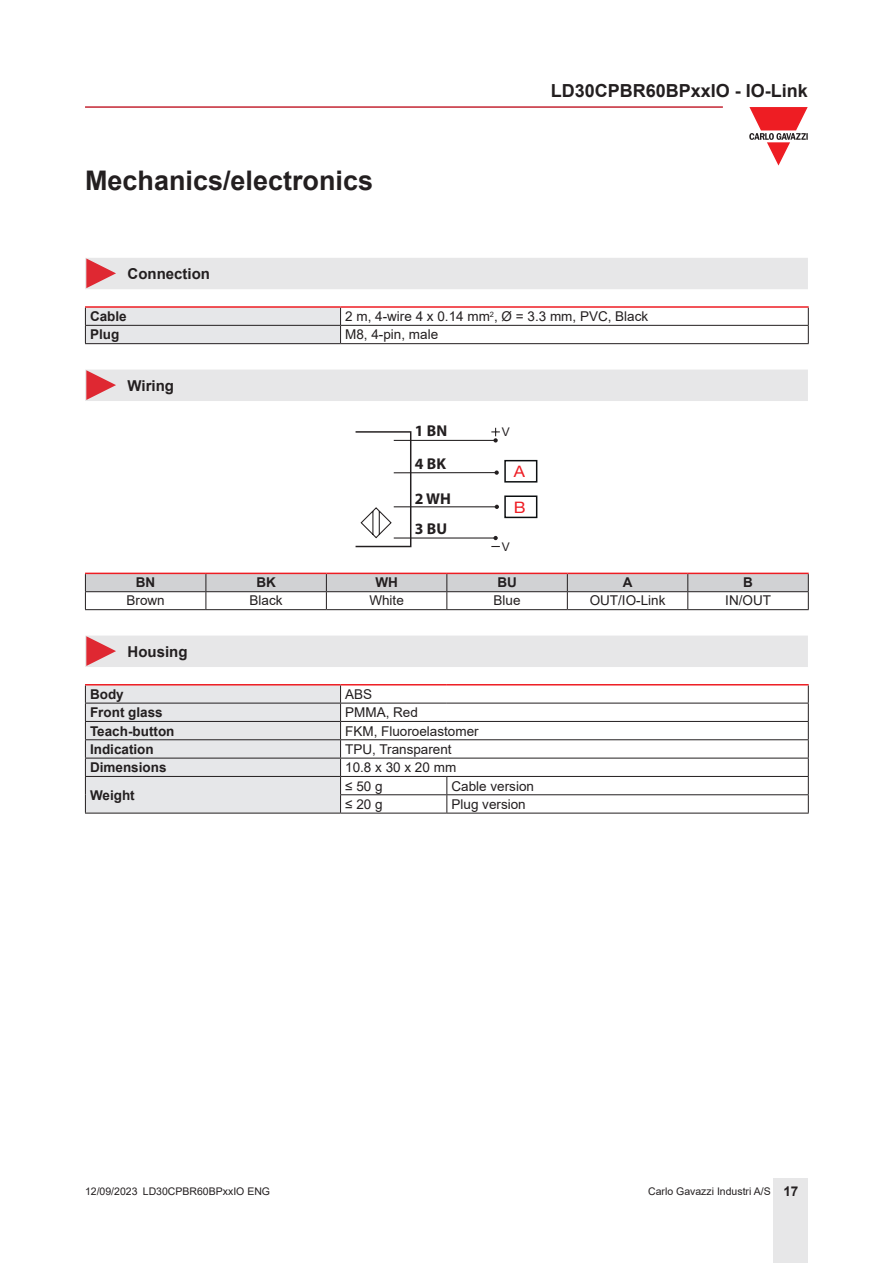
<style>
.page{position:relative;width:893px;height:1263px;background:#fff}
.page>*{position:absolute;margin:0;border:0;box-sizing:border-box;transform-origin:0 0}
.Titolo01{font:700 27px "Arial";color:#231f20}
.t1{font:700 18px "Arial";color:#231f20}
.t2{font:15.9px "Helvetica Neue LT Std";color:#ee1d24;scale:1.09 1}
.t3{font:700 15.75px "Myriad Pro";color:#231f20}
.Titolo03{font:700 15px "Arial";color:#231f20}
.TestoTabella{font:13.5px "Arial";color:#231f20}
.TestoTabellaFndGSx{font:700 13.5px "Arial";color:#231f20}
.TestoTabellaCen{font:13.5px "Arial";color:#231f20}
.TitoloTabellaCen{font:700 13.5px "Arial";color:#231f20}
.t4{font:12px "Arial";color:#231f20}
.t5{font:10.5px "Arial";color:#231f20}
.s1{font-weight:700;font-size:13.5px}
</style>
<div class="page">
<hr style="left:85px;top:106px;width:638px;height:2px;background:#c42633">
<div style="left:774px;top:1178px;width:34px;height:85px;background:#e7e7e8"></div>
<svg style="left:749px;top:107px;width:59px;height:59px"></svg>
<div style="left:85px;top:258px;width:723px;height:31px;background:#e7e7e8"></div>
<hr style="left:85px;top:306px;width:256px;height:2px;background:#ee1d23">
<hr style="left:341px;top:306px;width:468px;height:2px;background:#ee1d23">
<hr style="left:341px;top:325px;width:468px;height:1px;background:#231f20">
<svg style="left:85px;top:307px;width:256px;height:36px;background:#dfdbdd"></svg>
<svg style="left:808px;top:308px;width:1px;height:35px"></svg>
<hr style="left:85px;top:343px;width:256px;height:1px;background:#231f20">
<hr style="left:341px;top:343px;width:468px;height:1px;background:#231f20">
<div style="left:85px;top:370px;width:723px;height:31px;background:#e7e7e8"></div>
<svg style="left:360px;top:427px;width:140px;height:121px"></svg>
<div style="left:504px;top:460px;width:33px;height:23px;border:1px solid #0c0f11"></div>
<div style="left:504px;top:495px;width:33px;height:23px;border:1px solid #0c0f11"></div>
<svg style="left:85px;top:573px;width:724px;height:36px"></svg>
<hr style="left:85px;top:609px;width:121px;height:1px;background:#231f20">
<hr style="left:206px;top:609px;width:120px;height:1px;background:#231f20">
<hr style="left:326px;top:609px;width:121px;height:1px;background:#231f20">
<hr style="left:447px;top:609px;width:120px;height:1px;background:#231f20">
<hr style="left:567px;top:609px;width:121px;height:1px;background:#231f20">
<hr style="left:688px;top:609px;width:121px;height:1px;background:#231f20">
<div style="left:85px;top:635px;width:723px;height:32px;background:#e7e7e8"></div>
<hr style="left:85px;top:684px;width:256px;height:1px;background:#ee1d23">
<hr style="left:341px;top:684px;width:106px;height:1px;background:#ee1d23">
<hr style="left:447px;top:684px;width:362px;height:1px;background:#ee1d23">
<hr style="left:341px;top:703px;width:106px;height:1px;background:#231f20">
<hr style="left:447px;top:703px;width:362px;height:1px;background:#231f20">
<hr style="left:341px;top:721px;width:106px;height:1px;background:#231f20">
<hr style="left:447px;top:721px;width:362px;height:1px;background:#231f20">
<hr style="left:341px;top:739px;width:106px;height:1px;background:#231f20">
<hr style="left:447px;top:739px;width:362px;height:1px;background:#231f20">
<hr style="left:341px;top:758px;width:106px;height:1px;background:#231f20">
<hr style="left:447px;top:758px;width:362px;height:1px;background:#231f20">
<hr style="left:341px;top:776px;width:106px;height:1px;background:#231f20">
<hr style="left:447px;top:776px;width:362px;height:1px;background:#231f20">
<hr style="left:340px;top:794px;width:107px;height:1px;background:#231f20">
<svg style="left:85px;top:685px;width:256px;height:128px;background:#d8d8da"></svg>
<hr style="left:447px;top:794px;width:362px;height:1px;background:#231f20">
<svg style="left:446px;top:777px;width:1px;height:36px"></svg>
<svg style="left:808px;top:685px;width:1px;height:128px"></svg>
<hr style="left:85px;top:813px;width:256px;height:1px;background:#231f20">
<hr style="left:341px;top:813px;width:106px;height:1px;background:#231f20">
<hr style="left:447px;top:813px;width:362px;height:1px;background:#231f20">
<p class="Titolo01" style="left:85px;top:161px;width:290px">Mechanics/electronics</p>
<p class="Titolo03" style="left:128px;top:263px;width:84px">Connection</p>
<h2 class="t1" style="left:551px;top:78px;width:259px">LD30CPBR60BPxxIO - IO-Link</h2>
<p class="TestoTabellaFndGSx" style="left:90px;top:307px;width:38px">Cable</p>
<p class="TestoTabella" style="left:345px;top:307px;width:305px">2 m, 4-wire 4 x 0.14 mm<sup>2</sup>, Ø = 3.3 mm, PVC, Black</p>
<p class="TestoTabellaFndGSx" style="left:90px;top:325px;width:31px">Plug</p>
<p class="TestoTabella" style="left:345px;top:325px;width:95px">M8, 4-pin, male</p>
<p class="Titolo03" style="left:128px;top:375px;width:48px">Wiring</p>
<p class="t3" style="left:415px;top:421px;width:34px">1 BN</p>
<p class="t4" style="left:502px;top:424px;width:9px">V</p>
<p class="t3" style="left:415px;top:454px;width:33px">4 BK</p>
<p class="t3" style="left:415px;top:488px;width:38px">2 WH</p>
<p class="t3" style="left:415px;top:518px;width:34px">3 BU</p>
<p class="t2" style="left:514px;top:462px;width:12px">A</p>
<p class="t2" style="left:514px;top:498px;width:12px">B</p>
<p class="t4" style="left:502px;top:539px;width:9px">V</p>
<p class="TitoloTabellaCen" style="left:136px;top:573px;width:21px">BN</p>
<p class="TitoloTabellaCen" style="left:256px;top:573px;width:21px">BK</p>
<p class="TitoloTabellaCen" style="left:375px;top:573px;width:24px">WH</p>
<p class="TitoloTabellaCen" style="left:497px;top:573px;width:21px">BU</p>
<p class="TitoloTabellaCen" style="left:623px;top:573px;width:11px">A</p>
<p class="TitoloTabellaCen" style="left:743px;top:573px;width:11px">B</p>
<p class="TestoTabellaCen" style="left:127px;top:591px;width:40px">Brown</p>
<p class="TestoTabellaCen" style="left:250px;top:591px;width:35px">Black</p>
<p class="TestoTabellaCen" style="left:369px;top:591px;width:36px">White</p>
<p class="TestoTabellaCen" style="left:494px;top:591px;width:29px">Blue</p>
<p class="TestoTabellaCen" style="left:590px;top:591px;width:77px">OUT/IO-Link</p>
<p class="TestoTabellaCen" style="left:725px;top:591px;width:47px">IN/OUT</p>
<p class="Titolo03" style="left:128px;top:641px;width:61px">Housing</p>
<p class="TestoTabellaFndGSx" style="left:90px;top:685px;width:35px">Body</p>
<p class="TestoTabella" style="left:345px;top:685px;width:29px">ABS</p>
<p class="TestoTabellaFndGSx" style="left:90px;top:703px;width:74px">Front glass</p>
<p class="TestoTabella" style="left:345px;top:703px;width:74px">PMMA, Red</p>
<p class="TestoTabellaFndGSx" style="left:90px;top:721px;width:86px">Teach-button</p>
<p class="TestoTabella" style="left:345px;top:721px;width:135px">FKM, Fluoroelastomer</p>
<p class="TestoTabellaFndGSx" style="left:90px;top:740px;width:65px">Indication</p>
<p class="TestoTabella" style="left:345px;top:740px;width:108px">TPU, Transparent</p>
<p class="TestoTabellaFndGSx" style="left:90px;top:758px;width:78px">Dimensions</p>
<p class="TestoTabella" style="left:345px;top:758px;width:113px">10.8 x 30 x 20 mm</p>
<p class="TestoTabellaFndGSx" style="left:90px;top:785px;width:46px">Weight</p>
<p class="TestoTabella" style="left:345px;top:776px;width:39px">≤ 50 g</p>
<p class="TestoTabella" style="left:451px;top:776px;width:84px">Cable version</p>
<p class="TestoTabella" style="left:345px;top:795px;width:39px">≤ 20 g</p>
<p class="TestoTabella" style="left:451px;top:795px;width:76px">Plug version</p>
<p class="t5" style="left:85px;top:1183px;width:187px">12/09/2023 LD30CPBR60BPxxIO ENG</p>
<p class="t5" style="left:648px;top:1183px;width:152px">Carlo Gavazzi Industri A/S <span class="s1">17</span></p>
</div>
